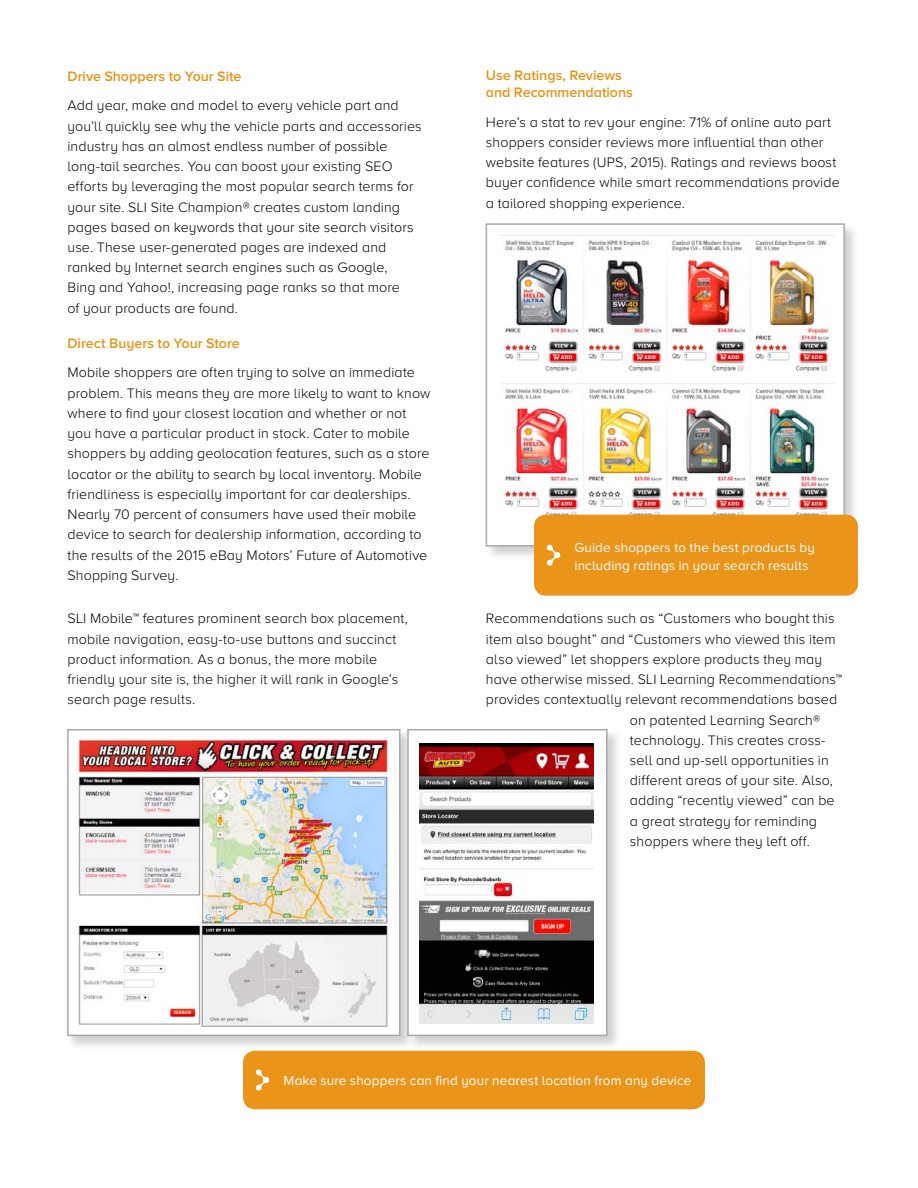
<style>
.page{position:relative;width:918px;height:1188px;background:#fff}
.page>*{position:absolute;margin:0;border:0;box-sizing:border-box;transform-origin:0 0}
.t1{font:300 14.25px/20.2px "Proxima Nova A";letter-spacing:.01em;color:#000}
.t2{font:600 14.25px/17.1px "Proxima Nova A";color:#e9931a}
.t3{font:13.5px/18px "Proxima Nova A";letter-spacing:.01em;color:#fff}
</style>
<div class="page">
<div style="left:66px;top:728px;width:350px;height:323px;background:#000;opacity:.19"></div>
<div style="left:67px;top:729px;width:333px;height:307px;background:#fff;border:2px solid #a6aaac"></div>
<img style="left:78px;top:737px;width:310px;height:289px">
<div style="left:484px;top:222px;width:376px;height:339px;background:#000;opacity:.19"></div>
<div style="left:486px;top:223px;width:359px;height:324px;background:#fff;border:2px solid #a6aaac"></div>
<img style="left:500px;top:235px;width:335px;height:289px">
<div style="left:406px;top:728px;width:216px;height:323px;background:#000;opacity:.19"></div>
<div style="left:407px;top:729px;width:201px;height:307px;background:#fff;border:2px solid #a6aaac"></div>
<img style="left:419px;top:744px;width:175px;height:279px">
<div style="left:534px;top:515px;width:324px;height:81px;background:#ea941a;border-radius:12px"></div>
<svg style="left:547px;top:545px;width:13px;height:21px"></svg>
<div style="left:243px;top:1051px;width:462px;height:58px;background:#ea941a;border-radius:12px"></div>
<svg style="left:256px;top:1069px;width:13px;height:22px"></svg>
<p class="t2" style="left:68px;top:67px;width:175px">Drive Shoppers to Your Site</p>
<p class="t1" style="left:68px;top:95px;width:356px">Add year, make and model to every vehicle part and you’ll quickly see why the vehicle parts and accessories industry has an almost endless number of possible long-tail searches. You can boost your existing SEO efforts by leveraging the most popular search terms for your site. SLI Site Champion® creates custom landing pages based on keywords that your site search visitors use. These user-generated pages are indexed and ranked by Internet search engines such as Google,<br>Bing and Yahoo!, increasing page ranks so that more<br>of your products are found.</p>
<p class="t2" style="left:68px;top:334px;width:174px">Direct Buyers to Your Store</p>
<p class="t1" style="left:68px;top:362px;width:364px">Mobile shoppers are often trying to solve an immediate problem. This means they are more likely to want to know where to find your closest location and whether or not you have a particular product in stock. Cater to mobile shoppers by adding geolocation features, such as a store locator or the ability to search by local inventory. Mobile friendliness is especially important for car dealerships.<br>Nearly 70 percent of consumers have used their mobile device to search for dealership information, according to the results of the 2015 eBay Motors’ Future of Automotive Shopping Survey.</p>
<p class="t1" style="left:68px;top:608px;width:342px">SLI Mobile™ features prominent search box placement, mobile navigation, easy-to-use buttons and succinct product information. As a bonus, the more mobile friendly your site is, the higher it will rank in Google’s search page results.</p>
<p class="t2" style="left:486px;top:67px;width:148px">Use Ratings, Reviews and Recommendations</p>
<p class="t1" style="left:486px;top:112px;width:355px">Here’s a stat to rev your engine: 71% of online auto part shoppers consider reviews more influential than other website features (UPS, 2015). Ratings and reviews boost buyer confidence while smart recommendations provide a tailored shopping experience.</p>
<p class="t3" style="left:574px;top:538px;width:242px">Guide shoppers to the best products by including ratings in your search results</p>
<p class="t1" style="left:486px;top:608px;width:350px">Recommendations such as “Customers who bought this</p>
<p class="t1" style="left:486px;top:628px;width:351px">item also bought” and “Customers who viewed this item</p>
<p class="t1" style="left:486px;top:649px;width:338px">also viewed” let shoppers explore products they may</p>
<p class="t1" style="left:486px;top:669px;width:358px">have otherwise missed. SLI Learning Recommendations™</p>
<p class="t1" style="left:486px;top:689px;width:353px">provides contextually relevant recommendations based</p>
<p class="t1" style="left:630px;top:709px;width:192px">on patented Learning Search®</p>
<p class="t1" style="left:630px;top:730px;width:197px">technology. This creates cross-</p>
<p class="t1" style="left:630px;top:750px;width:200px">sell and up-sell opportunities in</p>
<p class="t1" style="left:630px;top:770px;width:205px">different areas of your site. Also,</p>
<p class="t1" style="left:630px;top:790px;width:206px">adding “recently viewed” can be</p>
<p class="t1" style="left:630px;top:811px;width:188px">a great strategy for reminding</p>
<p class="t1" style="left:630px;top:831px;width:181px">shoppers where they left off.</p>
<p class="t3" style="left:284px;top:1072px;width:409px">Make sure shoppers can find your nearest location from any device</p>
</div>
